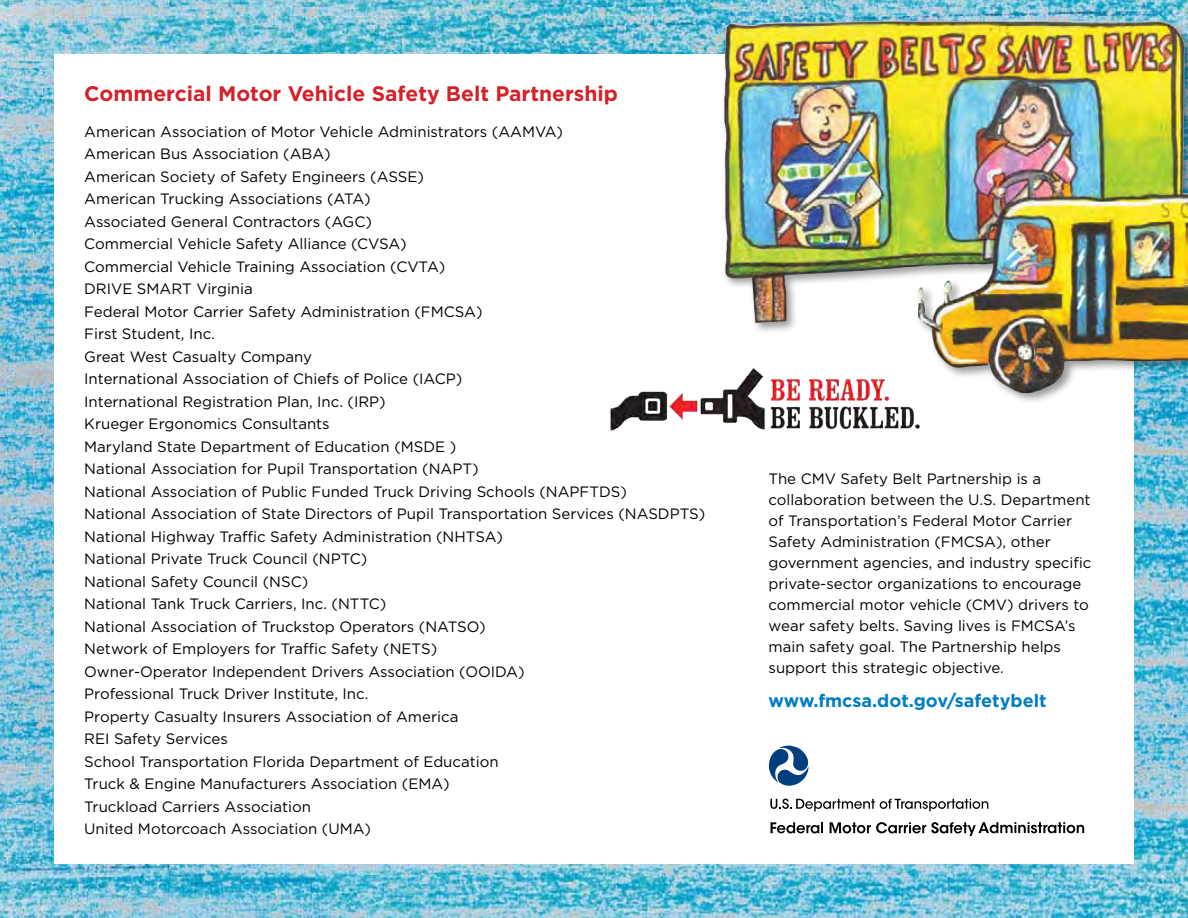
<style>
.page{position:relative;width:1188px;height:918px;background:#fff}
.page>*{position:absolute;margin:0;border:0;box-sizing:border-box;transform-origin:0 0}
.t1{font:700 21px "Gotham";color:#d2232a}
.t2{font:700 18px "Gotham";color:#007dc3}
.t3{font:15px/21px "Gotham";color:#000}
</style>
<div class="page">
<img style="left:0;top:0;width:1188px;height:918px">
<div style="left:54px;top:54px;width:1080px;height:810px;background:#fff"></div>
<img style="left:610px;top:391px;width:310px;height:40px">
<svg style="left:769px;top:746px;width:40px;height:40px"></svg>
<svg style="left:770px;top:799px;width:218px;height:12px"></svg>
<svg style="left:771px;top:822px;width:52px;height:11px"></svg>
<svg style="left:830px;top:822px;width:254px;height:14px"></svg>
<img style="left:718px;top:17px;width:470px;height:382px">
<p class="t1" style="left:84px;top:79px;width:535px">Commercial Motor Vehicle Safety Belt Partnership</p>
<p class="t3" style="left:84px;top:121px;width:480px">American Association of Motor Vehicle Administrators (AAMVA)</p>
<p class="t3" style="left:84px;top:143px;width:248px">American Bus Association (ABA)</p>
<p class="t3" style="left:84px;top:166px;width:341px">American Society of Safety Engineers (ASSE)</p>
<p class="t3" style="left:84px;top:188px;width:288px">American Trucking Associations (ATA)</p>
<p class="t3" style="left:84px;top:211px;width:289px">Associated General Contractors (AGC)</p>
<p class="t3" style="left:84px;top:233px;width:324px">Commercial Vehicle Safety Alliance (CVSA)</p>
<p class="t3" style="left:84px;top:256px;width:363px">Commercial Vehicle Training Association (CVTA)</p>
<p class="t3" style="left:84px;top:278px;width:170px">DRIVE SMART Virginia</p>
<p class="t3" style="left:84px;top:301px;width:400px">Federal Motor Carrier Safety Administration (FMCSA)</p>
<p class="t3" style="left:84px;top:323px;width:132px">First Student, Inc.</p>
<p class="t3" style="left:84px;top:346px;width:229px">Great West Casualty Company</p>
<p class="t3" style="left:84px;top:368px;width:380px">International Association of Chiefs of Police (IACP)</p>
<p class="t3" style="left:84px;top:391px;width:303px">International Registration Plan, Inc. (IRP)</p>
<p class="t3" style="left:84px;top:413px;width:247px">Krueger Ergonomics Consultants</p>
<p class="t3" style="left:84px;top:436px;width:374px">Maryland State Department of Education (MSDE )</p>
<p class="t3" style="left:84px;top:458px;width:396px">National Association for Pupil Transportation (NAPT)</p>
<p class="t3" style="left:84px;top:481px;width:544px">National Association of Public Funded Truck Driving Schools (NAPFTDS)</p>
<p class="t3" style="left:84px;top:503px;width:623px">National Association of State Directors of Pupil Transportation Services (NASDPTS)</p>
<p class="t3" style="left:84px;top:526px;width:420px">National Highway Traffic Safety Administration (NHTSA)</p>
<p class="t3" style="left:84px;top:548px;width:285px">National Private Truck Council (NPTC)</p>
<p class="t3" style="left:84px;top:571px;width:226px">National Safety Council (NSC)</p>
<p class="t3" style="left:84px;top:593px;width:304px">National Tank Truck Carriers, Inc. (NTTC)</p>
<p class="t3" style="left:84px;top:616px;width:403px">National Association of Truckstop Operators (NATSO)</p>
<p class="t3" style="left:84px;top:638px;width:355px">Network of Employers for Traffic Safety (NETS)</p>
<p class="t3" style="left:84px;top:661px;width:442px">Owner-Operator Independent Drivers Association (OOIDA)</p>
<p class="t3" style="left:84px;top:683px;width:286px">Professional Truck Driver Institute, Inc.</p>
<p class="t3" style="left:84px;top:706px;width:376px">Property Casualty Insurers Association of America</p>
<p class="t3" style="left:84px;top:728px;width:145px">REI Safety Services</p>
<p class="t3" style="left:84px;top:751px;width:416px">School Transportation Florida Department of Education</p>
<p class="t3" style="left:84px;top:773px;width:367px">Truck &amp; Engine Manufacturers Association (EMA)</p>
<p class="t3" style="left:84px;top:796px;width:228px">Truckload Carriers Association</p>
<p class="t3" style="left:84px;top:818px;width:288px">United Motorcoach Association (UMA)</p>
<p class="t3" style="left:769px;top:468px;width:324px">The CMV Safety Belt Partnership is a collaboration between the U.S. Department of Transportation’s Federal Motor Carrier Safety Administration (FMCSA), other government agencies, and industry specific private-sector organizations to encourage commercial motor vehicle (CMV) drivers to wear safety belts. Saving lives is FMCSA’s main safety goal. The Partnership helps support this strategic objective.</p>
<p class="t2" style="left:769px;top:689px;width:280px">www.fmcsa.dot.gov/safetybelt</p>
</div>
